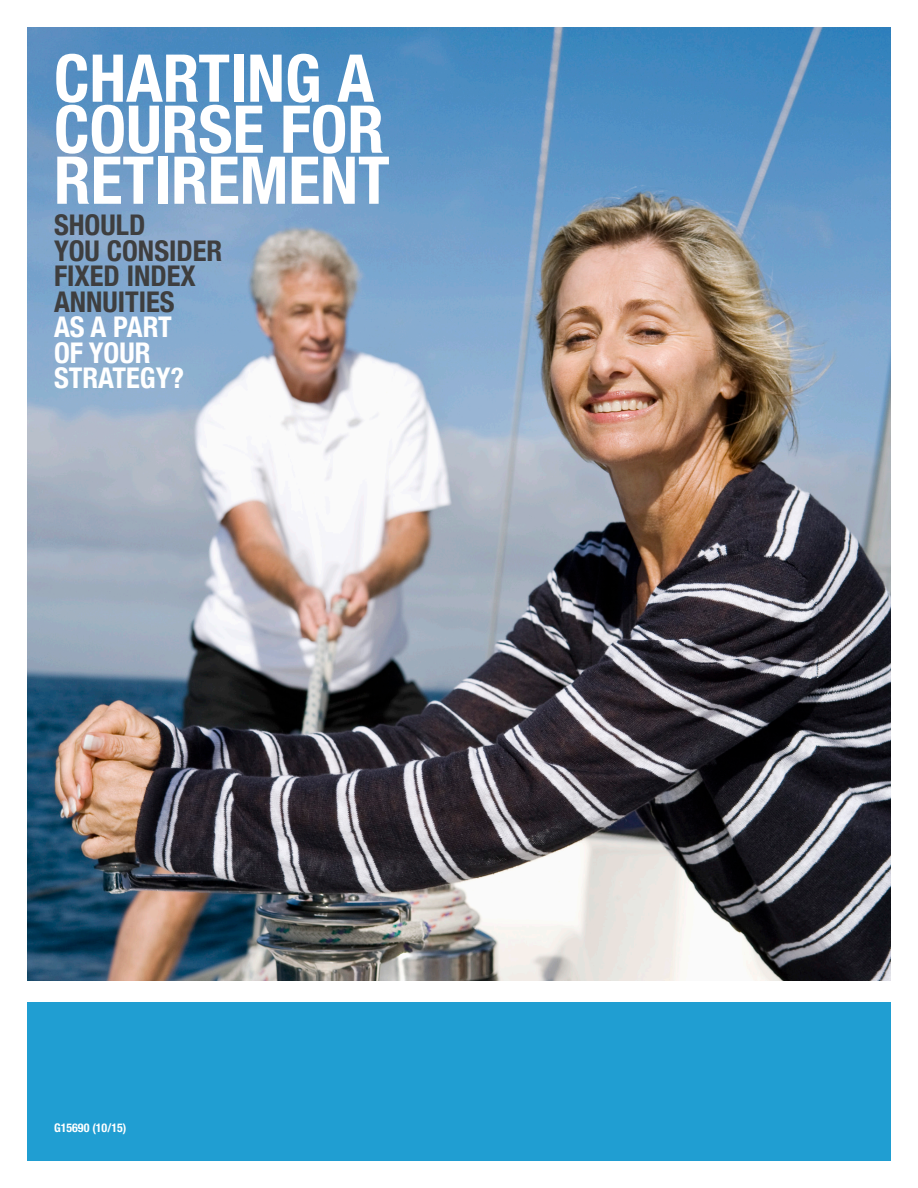
<style>
.page{position:relative;width:918px;height:1188px;background:#fff}
.page>*{position:absolute;margin:0;border:0;box-sizing:border-box;transform-origin:0 0}
.t1{font:700 condensed 66px/51px "Helvetica Neue";color:#fff}
.t2{font:700 condensed 28.5px/25.5px "Helvetica Neue";color:#3e3e3f}
.t3{font:700 condensed 12px "Helvetica Neue";color:#fff}
.s1{color:#fff}
</style>
<div class="page">
<img style="left:27px;top:27px;width:864px;height:954px">
<div style="left:27px;top:1002px;width:864px;height:159px;background:#209ed2"></div>
<p class="t1" style="left:54px;top:52px;width:337px">CHARTING A<br>COURSE FOR<br>RETIREMENT</p>
<p class="t2" style="left:54px;top:211px;width:170px">SHOULD<br>YOU CONSIDER<br>FIXED INDEX<br>ANNUITIES<br><span class="s1">AS A PART<br>OF YOUR<br>STRATEGY?</span></p>
<p class="t3" style="left:54px;top:1120px;width:74px">G15690 (10/15)</p>
</div>
